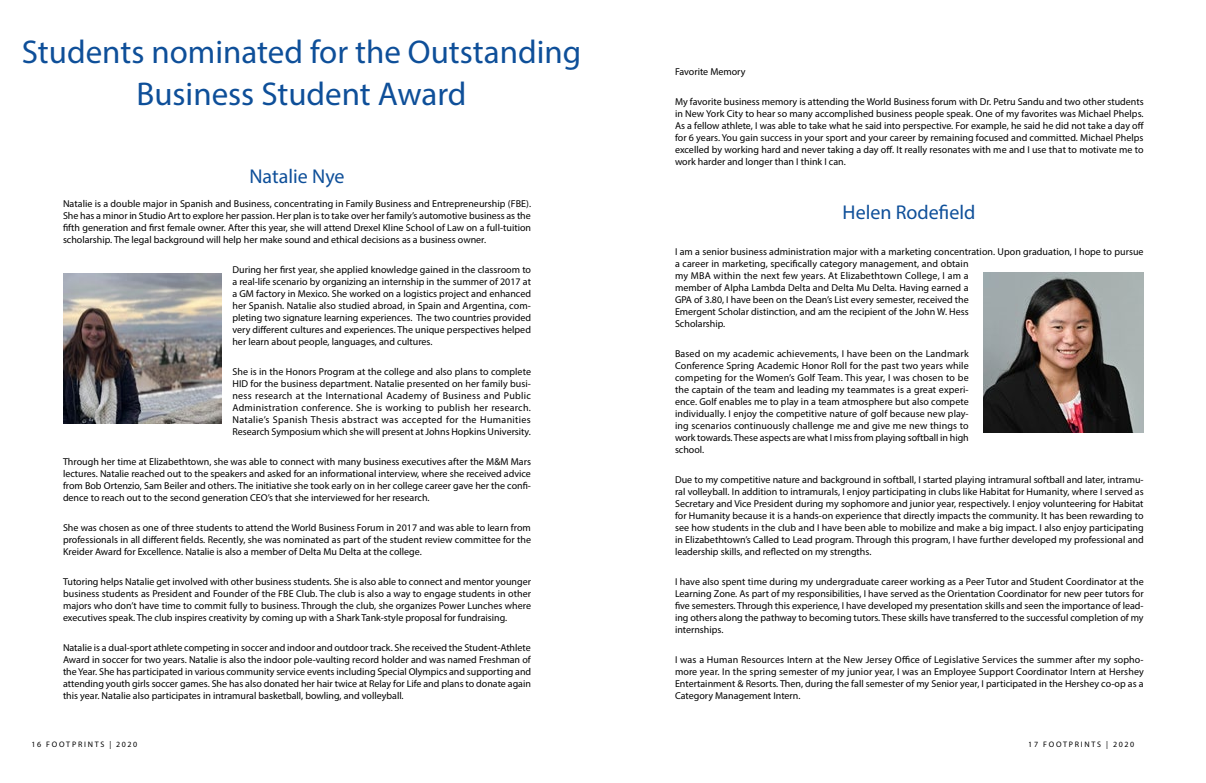
<style>
.page{position:relative;width:1206px;height:783px;background:#fff}
.page>*{position:absolute;margin:0;border:0;box-sizing:border-box;transform-origin:0 0}
.t1{font:33px/42px "Myriad Pro";color:#0e4f99;text-align:center}
.t2{font:20px "Myriad Pro";color:#0e4f99}
.t3{font:10px/12px "Myriad Pro";color:#000;text-align:justify}
.t4{font:8px "Myriad Pro";letter-spacing:.22em;color:#000}
.t5{font:7px "Myriad Pro";letter-spacing:.12em;color:#000}
</style>
<div class="page">
<img style="left:63px;top:274px;width:159px;height:149px">
<img style="left:983px;top:272px;width:161px;height:161px">
<h1 class="t1" style="left:22px;top:30px;width:561px">Students nominated for the Outstanding<br>Business Student Award</h1>
<h2 class="t2" style="left:249px;top:164px;width:97px">Natalie Nye</h2>
<p class="t3" style="left:63px;top:197px;width:470px">Natalie is a double major in Spanish and Business, concentrating in Family Business and Entrepreneurship (FBE).<br>She has a minor in Studio Art to explore her passion. Her plan is to take over her family’s automotive business as the fifth generation and first female owner. After this year, she will attend Drexel Kline School of Law on a full-tuition scholarship. The legal background will help her make sound and ethical decisions as a business owner.</p>
<p class="t3" style="left:232px;top:263px;width:300px">During her first year, she applied knowledge gained in the classroom to a real-life scenario by organizing an internship in the summer of 2017 at a GM factory in Mexico. She worked on a logistics project and enhanced her Spanish. Natalie also studied abroad, in Spain and Argentina, com&shy;pleting two signature learning experiences. The two countries provided very different cultures and experiences. The unique perspectives helped her learn about people, languages, and cultures.</p>
<p class="t3" style="left:232px;top:365px;width:300px">She is in the Honors Program at the college and also plans to complete HID for the business department. Natalie presented on her family busi&shy;ness research at the International Academy of Business and Public Administration conference. She is working to publish her research.<br>Natalie’s Spanish Thesis abstract was accepted for the Humanities Research Symposium which she will present at Johns Hopkins University.</p>
<p class="t3" style="left:63px;top:455px;width:470px">Through her time at Elizabethtown, she was able to connect with many business executives after the M&amp;M Mars lectures. Natalie reached out to the speakers and asked for an informational interview, where she received advice from Bob Ortenzio, Sam Beiler and others. The initiative she took early on in her college career gave her the confi&shy;dence to reach out to the second generation CEO’s that she interviewed for her research.</p>
<p class="t3" style="left:63px;top:521px;width:470px">She was chosen as one of three students to attend the World Business Forum in 2017 and was able to learn from professionals in all different fields. Recently, she was nominated as part of the student review committee for the Kreider Award for Excellence. Natalie is also a member of Delta Mu Delta at the college.</p>
<p class="t3" style="left:63px;top:575px;width:470px">Tutoring helps Natalie get involved with other business students. She is also able to connect and mentor younger business students as President and Founder of the FBE Club. The club is also a way to engage students in other majors who don’t have time to commit fully to business. Through the club, she organizes Power Lunches where executives speak. The club inspires creativity by coming up with a Shark Tank-style proposal for fundraising.</p>
<p class="t3" style="left:63px;top:641px;width:470px">Natalie is a dual-sport athlete competing in soccer and indoor and outdoor track. She received the Student-Athlete Award in soccer for two years. Natalie is also the indoor pole-vaulting record holder and was named Freshman of the Year. She has participated in various community service events including Special Olympics and supporting and attending youth girls soccer games. She has also donated her hair twice at Relay for Life and plans to donate again this year. Natalie also participates in intramural basketball, bowling, and volleyball.</p>
<p class="t3" style="left:675px;top:65px;width:72px">Favorite Memory</p>
<p class="t3" style="left:675px;top:95px;width:470px">My favorite business memory is attending the World Business forum with Dr. Petru Sandu and two other students in New York City to hear so many accomplished business people speak. One of my favorites was Michael Phelps.<br>As a fellow athlete, I was able to take what he said into perspective. For example, he said he did not take a day off for 6 years. You gain success in your sport and your career by remaining focused and committed. Michael Phelps excelled by working hard and never taking a day off. It really resonates with me and I use that to motivate me to work harder and longer than I think I can.</p>
<h2 class="t2" style="left:843px;top:200px;width:134px">Helen Rodefield</h2>
<p class="t3" style="left:675px;top:245px;width:470px;text-align:left">I am a senior business administration major with a marketing concentration. Upon graduation, I hope to pursue a career in marketing, specifically category management, and obtain<br>my MBA within the next few years. At Elizabethtown College, I am a<br>member of Alpha Lambda Delta and Delta Mu Delta. Having earned a<br>GPA of 3.80, I have been on the Dean’s List every semester, received the<br>Emergent Scholar distinction, and am the recipient of the John W. Hess<br>Scholarship.</p>
<p class="t3" style="left:675px;top:347px;width:295px">Based on my academic achievements, I have been on the Landmark Conference Spring Academic Honor Roll for the past two years while competing for the Women’s Golf Team. This year, I was chosen to be the captain of the team and leading my teammates is a great experi&shy;ence. Golf enables me to play in a team atmosphere but also compete individually. I enjoy the competitive nature of golf because new play&shy;ing scenarios continuously challenge me and give me new things to work towards. These aspects are what I miss from playing softball in high school.</p>
<p class="t3" style="left:675px;top:473px;width:470px">Due to my competitive nature and background in softball, I started playing intramural softball and later, intramu&shy;ral volleyball. In addition to intramurals, I enjoy participating in clubs like Habitat for Humanity, where I served as Secretary and Vice President during my sophomore and junior year, respectively. I enjoy volunteering for Habitat for Humanity because it is a hands-on experience that directly impacts the community. It has been rewarding to see how students in the club and I have been able to mobilize and make a big impact. I also enjoy participating in Elizabethtown’s Called to Lead program. Through this program, I have further developed my professional and leadership skills, and reflected on my strengths.</p>
<p class="t3" style="left:675px;top:575px;width:470px">I have also spent time during my undergraduate career working as a Peer Tutor and Student Coordinator at the Learning Zone. As part of my responsibilities, I have served as the Orientation Coordinator for new peer tutors for five semesters. Through this experience, I have developed my presentation skills and seen the importance of lead&shy;ing others along the pathway to becoming tutors. These skills have transferred to the successful completion of my internships.</p>
<p class="t3" style="left:675px;top:653px;width:470px">I was a Human Resources Intern at the New Jersey Office of Legislative Services the summer after my sopho&shy;more year. In the spring semester of my junior year, I was an Employee Support Coordinator Intern at Hershey Entertainment &amp; Resorts. Then, during the fall semester of my Senior year, I participated in the Hershey co-op as a Category Management Intern.</p>
<p class="t4" style="left:31px;top:739px;width:107px">16 FOOTPRINTS | 2020</p>
<p class="t4" style="left:1028px;top:739px;width:107px">17 FOOTPRINTS | 2020</p>
<p class="t5" style="left:41px;top:745px;width:117px">16 ROAM MAGAZINE | ISSUE 01</p>
<p class="t5" style="left:1051px;top:745px;width:115px">17 ROAM MAGAZINE | ISSUE 01</p>
</div>
